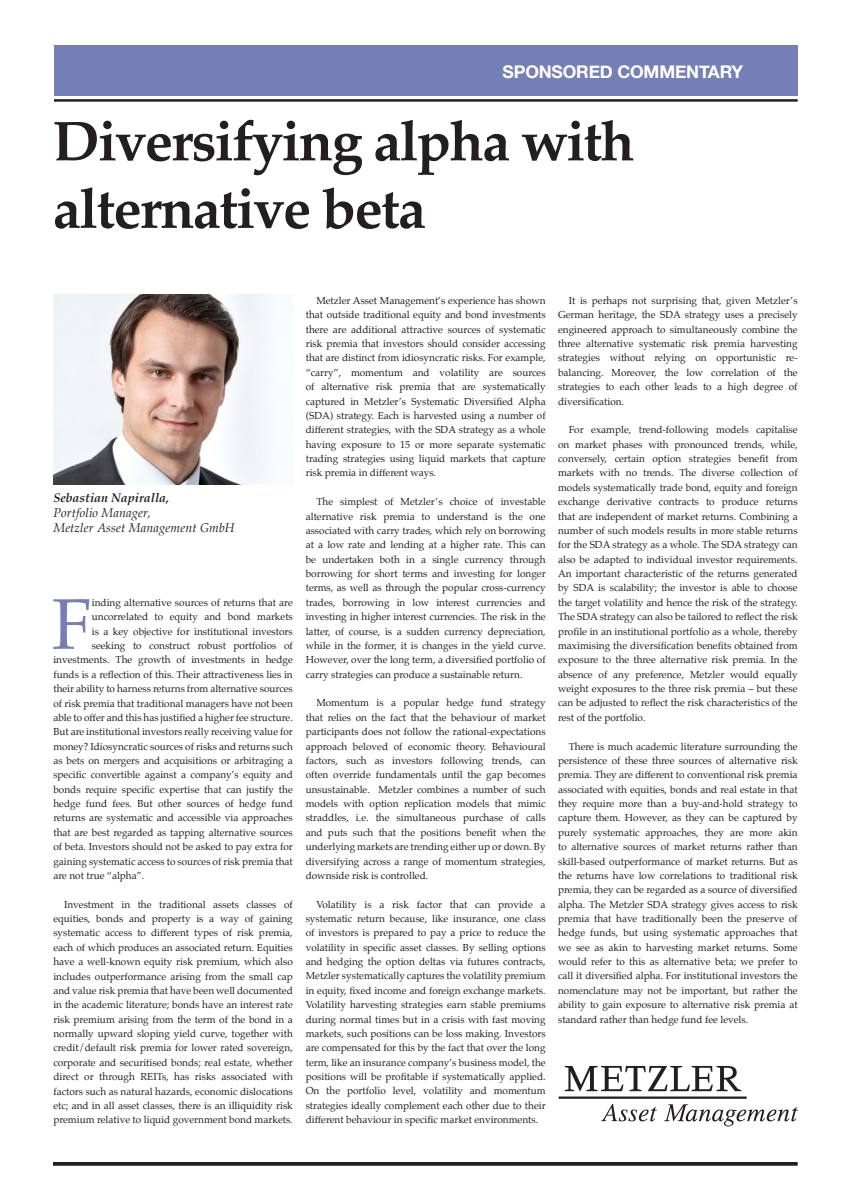
<style>
.page{position:relative;width:868px;height:1187px;background:#fff}
.page>*{position:absolute;margin:0;border:0;box-sizing:border-box;transform-origin:0 0}
.t1{font:71.75px "Palatino";color:#757fb7}
.t2{font:700 56.25px/67.5px "Palatino";letter-spacing:-.03em;color:#231f20}
.t3{font:700 17.5px "Helvetica Neue";letter-spacing:-.01em;color:#fff}
.t4{font:italic 12.5px/15px "Palatino";letter-spacing:.01em;color:#231f20}
.t5{font:italic 700 12.5px "Palatino";color:#231f20}
.t6{font:10px/14.4px "Palatino";color:#231f20;text-align:justify}
</style>
<div class="page">
<div style="left:0;top:45px;width:797px;height:50px;background:#757fb7"></div>
<hr style="left:0;top:99px;width:797px;height:3px;background:#231f20">
<svg style="left:53px;top:1162px;width:744px;height:4px;fill:#231f20"></svg>
<svg style="left:558px;top:1066px;width:239px;height:60px"></svg>
<div style="left:0;top:23px;width:53px;height:112px;background:#fff"></div>
<img style="left:54px;top:294px;width:216px;height:191px">
<h3 class="t3" style="left:502px;top:58px;width:242px">SPONSORED COMMENTARY</h3>
<h2 class="t2" style="left:53px;top:106px;width:583px">Diversifying alpha with alternative beta</h2>
<p class="t5" style="left:53px;top:488px;width:117px">Sebastian Napiralla,</p>
<p class="t4" style="left:53px;top:505px;width:183px">Portfolio Manager,<br>Metzler Asset Management GmbH</p>
<h1 class="t1" style="left:52px;top:565px;width:41px">F</h1>
<p class="t6" style="left:92px;top:595px;width:202px">inding alternative sources of returns that are</p>
<p class="t6" style="left:92px;top:610px;width:202px">uncorrelated to equity and bond markets</p>
<p class="t6" style="left:92px;top:624px;width:202px">is a key objective for institutional investors</p>
<p class="t6" style="left:92px;top:638px;width:202px">seeking to construct robust portfolios of</p>
<p class="t6" style="left:53px;top:653px;width:241px">investments. The growth of investments in hedge</p>
<p class="t6" style="left:53px;top:667px;width:241px">funds is a reflection of this. Their attractiveness lies in</p>
<p class="t6" style="left:53px;top:681px;width:241px">their ability to harness returns from alternative sources</p>
<p class="t6" style="left:53px;top:696px;width:241px">of risk premia that traditional managers have not been</p>
<p class="t6" style="left:53px;top:710px;width:241px">able to offer and this has justified a higher fee structure.</p>
<p class="t6" style="left:53px;top:725px;width:241px">But are institutional investors really receiving value for</p>
<p class="t6" style="left:53px;top:739px;width:241px">money? Idiosyncratic sources of risks and returns such</p>
<p class="t6" style="left:53px;top:753px;width:241px">as bets on mergers and acquisitions or arbitraging a</p>
<p class="t6" style="left:53px;top:768px;width:241px">specific convertible against a company’s equity and</p>
<p class="t6" style="left:53px;top:782px;width:241px">bonds require specific expertise that can justify the</p>
<p class="t6" style="left:53px;top:796px;width:241px">hedge fund fees. But other sources of hedge fund</p>
<p class="t6" style="left:53px;top:811px;width:241px">returns are systematic and accessible via approaches</p>
<p class="t6" style="left:53px;top:825px;width:241px">that are best regarded as tapping alternative sources</p>
<p class="t6" style="left:53px;top:839px;width:241px">of beta. Investors should not be asked to pay extra for</p>
<p class="t6" style="left:53px;top:854px;width:241px">gaining systematic access to sources of risk premia that</p>
<p class="t6" style="left:53px;top:868px;width:92px">are not true “alpha”.</p>
<p class="t6" style="left:53px;top:897px;width:241px;text-indent:11px">Investment in the traditional assets classes of equities, bonds and property is a way of gaining systematic access to different types of risk premia, each of which produces an associated return. Equities have a well-known equity risk premium, which also includes outperformance arising from the small cap and value risk premia that have been well documented in the academic literature; bonds have an interest rate risk premium arising from the term of the bond in a normally upward sloping yield curve, together with credit/default risk premia for lower rated sovereign, corporate and securitised bonds; real estate, whether direct or through REITs, has risks associated with factors such as natural hazards, economic dislocations etc; and in all asset classes, there is an illiquidity risk premium relative to liquid government bond markets.</p>
<p class="t6" style="left:306px;top:293px;width:241px;text-indent:11px">Metzler Asset Management’s experience has shown that outside traditional equity and bond investments there are additional attractive sources of systematic risk premia that investors should consider accessing that are distinct from idiosyncratic risks. For example, “carry”, momentum and volatility are sources of alternative risk premia that are systematically captured in Metzler’s Systematic Diversified Alpha (SDA) strategy. Each is harvested using a number of different strategies, with the SDA strategy as a whole having exposure to 15 or more separate systematic trading strategies using liquid markets that capture risk premia in different ways.</p>
<p class="t6" style="left:306px;top:495px;width:241px;text-indent:11px">The simplest of Metzler’s choice of investable alternative risk premia to understand is the one associated with carry trades, which rely on borrowing at a low rate and lending at a higher rate. This can be undertaken both in a single currency through borrowing for short terms and investing for longer terms, as well as through the popular cross-currency trades, borrowing in low interest currencies and investing in higher interest currencies. The risk in the latter, of course, is a sudden currency depreciation, while in the former, it is changes in the yield curve.<br>However, over the long term, a diversified portfolio of carry strategies can produce a sustainable return.</p>
<p class="t6" style="left:306px;top:696px;width:241px;text-indent:11px">Momentum is a popular hedge fund strategy that relies on the fact that the behaviour of market participants does not follow the rational-expectations approach beloved of economic theory. Behavioural factors, such as investors following trends, can often override fundamentals until the gap becomes unsustainable. Metzler combines a number of such models with option replication models that mimic straddles, i.e. the simultaneous purchase of calls and puts such that the positions benefit when the underlying markets are trending either up or down. By diversifying across a range of momentum strategies, downside risk is controlled.</p>
<p class="t6" style="left:306px;top:897px;width:241px;text-indent:11px">Volatility is a risk factor that can provide a systematic return because, like insurance, one class of investors is prepared to pay a price to reduce the volatility in specific asset classes. By selling options and hedging the option deltas via futures contracts, Metzler systematically captures the volatility premium in equity, fixed income and foreign exchange markets.<br>Volatility harvesting strategies earn stable premiums during normal times but in a crisis with fast moving markets, such positions can be loss making. Investors are compensated for this by the fact that over the long term, like an insurance company’s business model, the positions will be profitable if systematically applied.<br>On the portfolio level, volatility and momentum strategies ideally complement each other due to their different behaviour in specific market environments.</p>
<p class="t6" style="left:558px;top:293px;width:241px;text-indent:11px">It is perhaps not surprising that, given Metzler’s German heritage, the SDA strategy uses a precisely engineered approach to simultaneously combine the three alternative systematic risk premia harvesting strategies without relying on opportunistic re&shy;balancing. Moreover, the low correlation of the strategies to each other leads to a high degree of diversification.</p>
<p class="t6" style="left:558px;top:423px;width:241px;text-indent:11px">For example, trend-following models capitalise on market phases with pronounced trends, while, conversely, certain option strategies benefit from markets with no trends. The diverse collection of models systematically trade bond, equity and foreign exchange derivative contracts to produce returns that are independent of market returns. Combining a number of such models results in more stable returns for the SDA strategy as a whole. The SDA strategy can also be adapted to individual investor requirements.<br>An important characteristic of the returns generated by SDA is scalability; the investor is able to choose the target volatility and hence the risk of the strategy.<br>The SDA strategy can also be tailored to reflect the risk profile in an institutional portfolio as a whole, thereby maximising the diversification benefits obtained from exposure to the three alternative risk premia. In the absence of any preference, Metzler would equally weight exposures to the three risk premia – but these can be adjusted to reflect the risk characteristics of the rest of the portfolio.</p>
<p class="t6" style="left:558px;top:739px;width:241px;text-indent:11px">There is much academic literature surrounding the persistence of these three sources of alternative risk premia. They are different to conventional risk premia associated with equities, bonds and real estate in that they require more than a buy-and-hold strategy to capture them. However, as they can be captured by purely systematic approaches, they are more akin to alternative sources of market returns rather than skill-based outperformance of market returns. But as the returns have low correlations to traditional risk premia, they can be regarded as a source of diversified alpha. The Metzler SDA strategy gives access to risk premia that have traditionally been the preserve of hedge funds, but using systematic approaches that we see as akin to harvesting market returns. Some would refer to this as alternative beta; we prefer to call it diversified alpha. For institutional investors the nomenclature may not be important, but rather the ability to gain exposure to alternative risk premia at standard rather than hedge fund fee levels.</p>
</div>
